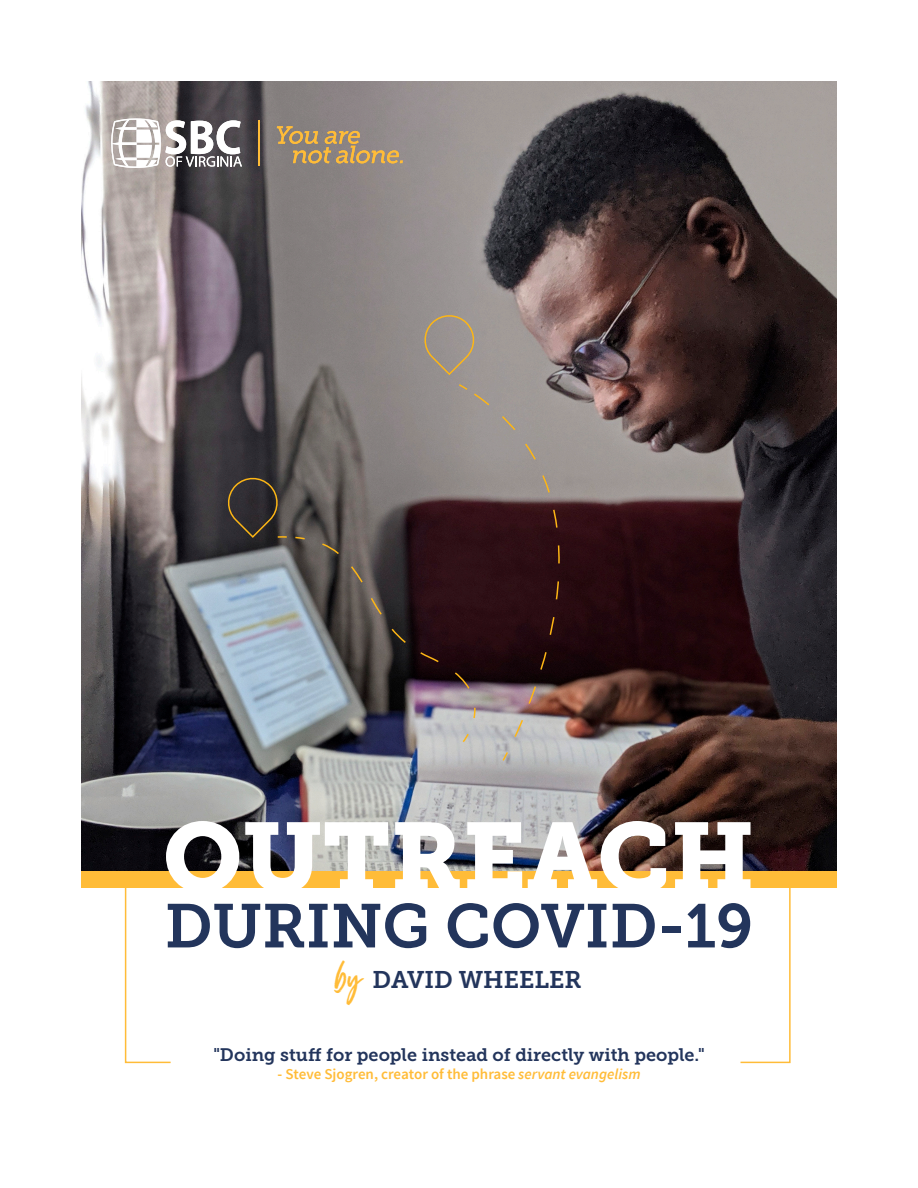
<style>
.page{position:relative;width:918px;height:1188px;background:#fff}
.page>*{position:absolute;margin:0;border:0;box-sizing:border-box;transform-origin:0 0}
.t1{font:97.5px "Museo Slab 900";color:#fff}
.t2{font:61.5px "Museo Slab 700";color:#23355c}
.t3{font:24px "Museo Slab 700";color:#23355c}
.t4{font:18px "Museo Slab 700";color:#23355c}
.t5{font:600 15px "Source Sans Pro";color:#ffbc38}
.s1{font-family:"Moonstone";font-size:36px;color:#ffbc38}
.s2{font-style:italic}
</style>
<div class="page">
<img style="left:81px;top:81px;width:756px;height:791px">
<div style="left:81px;top:872px;width:756px;height:16px;background:#ffbc38"></div>
<svg style="left:111px;top:118px;width:131px;height:50px"></svg>
<svg style="left:277px;top:126px;width:126px;height:37px;background:#a79271"></svg>
<hr style="left:259px;top:120px;width:1px;height:46px;background:#ffbc38">
<svg style="left:124px;top:888px;width:47px;height:176px"></svg>
<svg style="left:740px;top:888px;width:51px;height:176px"></svg>
<svg style="left:462px;top:732px;width:8px;height:11px"></svg>
<svg style="left:294px;top:536px;width:178px;height:184px;background:#524a4e"></svg>
<svg style="left:224px;top:474px;width:64px;height:65px;background:#3f3832"></svg>
<svg style="left:502px;top:750px;width:7px;height:12px"></svg>
<svg style="left:472px;top:392px;width:142px;height:347px;background:#5f4a4a"></svg>
<svg style="left:457px;top:383px;width:12px;height:8px"></svg>
<svg style="left:423px;top:314px;width:53px;height:62px;background:#a09588"></svg>
<h1 class="t1" style="left:163px;top:801px;width:594px">OUTREACH</h1>
<h2 class="t2" style="left:165px;top:891px;width:590px">DURING COVID-19</h2>
<h3 class="t3" style="left:336px;top:966px;width:247px"><span class="s1">by</span> DAVID WHEELER</h3>
<p class="t4" style="left:213px;top:1044px;width:493px">"Doing stuff for people instead of directly with people."</p>
<p class="t5" style="left:277px;top:1064px;width:365px">- Steve Sjogren, creator of the phrase <span class="s2">servant evangelism</span></p>
</div>
